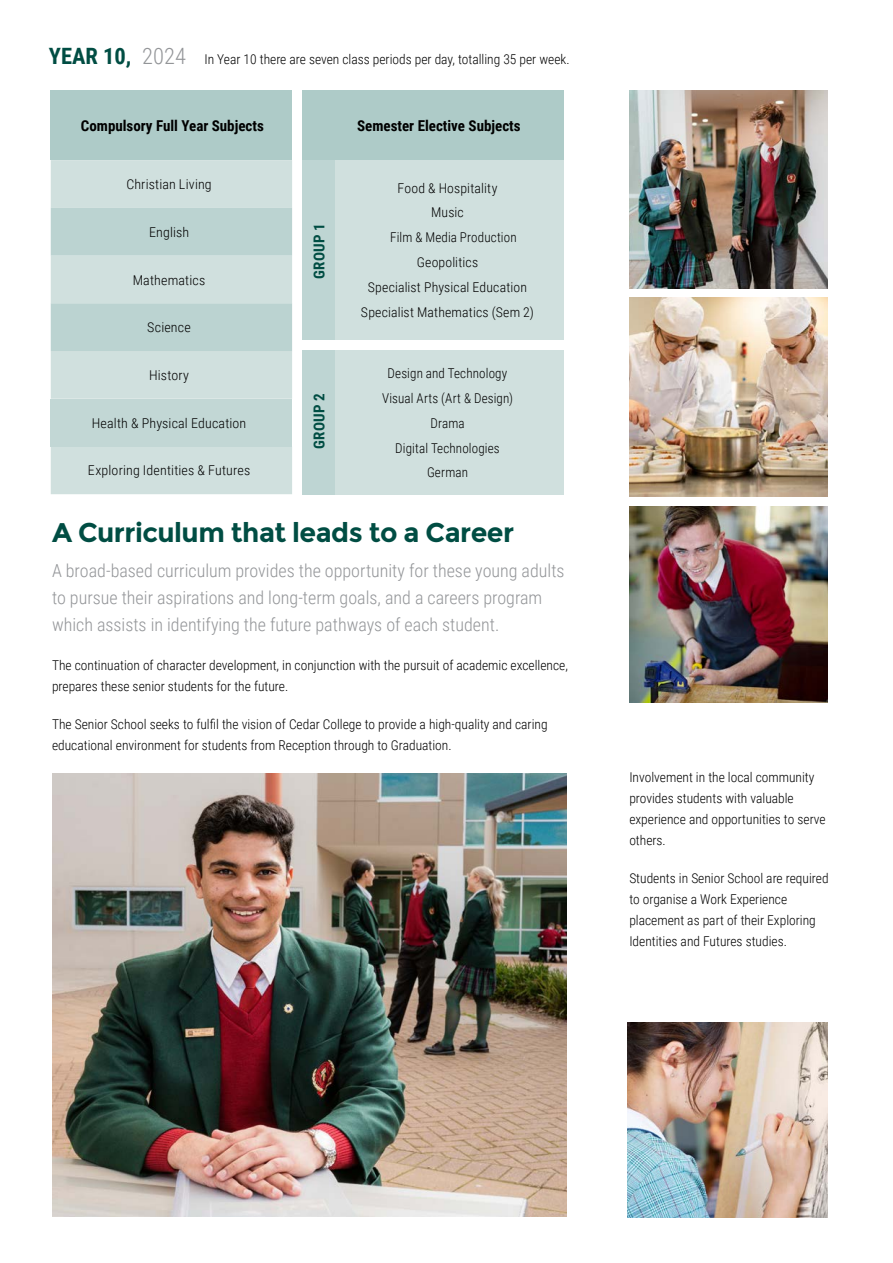
<style>
.page{position:relative;width:893px;height:1263px;background:#fff}
.page>*{position:absolute;margin:0;border:0;box-sizing:border-box;transform-origin:0 0}
.t1{font:700 27px "Montserrat";letter-spacing:-.02em;color:#004d43}
.t2{font:700 22.5px "Roboto Condensed";color:#004d43}
.t3{font:300 18px/27px "Roboto Condensed";color:#939598}
.t4{font:700 15px "Roboto Condensed";color:#000}
.t5{font:700 15px "Roboto Condensed";letter-spacing:.015em;color:#004d43}
.t6{font:300 13.5px/21px "Roboto Condensed";color:#000}
.t7{font:300 13.5px "Roboto Condensed";color:#000;scale:1.04 1}
.s1{font-weight:300;color:#939598}
</style>
<div class="page">
<img style="left:52px;top:774px;width:514px;height:442px">
<img style="left:627px;top:1022px;width:200px;height:196px">
<div style="left:51px;top:90px;width:241px;height:70px;background:#aecbc8"></div>
<div style="left:51px;top:160px;width:241px;height:334px;background:#d0e0de"></div>
<svg style="left:51px;top:208px;width:241px;height:143px;background:#c2d7d5"></svg>
<div style="left:51px;top:399px;width:241px;height:47px;background:#c2d7d5"></div>
<div style="left:302px;top:90px;width:262px;height:70px;background:#aecbc8"></div>
<div style="left:302px;top:160px;width:262px;height:334px;background:#d0e0de"></div>
<div style="left:302px;top:160px;width:33px;height:334px;background:#bed5d3"></div>
<div style="left:296px;top:340px;width:276px;height:10px;background:#fff"></div>
<img style="left:629px;top:298px;width:198px;height:198px">
<img style="left:629px;top:90px;width:198px;height:199px">
<img style="left:629px;top:506px;width:198px;height:196px">
<h2 class="t2" style="left:49px;top:40px;width:139px">YEAR 10, <span class="s1">2024</span></h2>
<p class="t6" style="left:204px;top:48px;width:367px">In Year 10 there are seven class periods per day, totalling 35 per week.</p>
<p class="t4" style="left:81px;top:115px;width:185px">Compulsory Full Year Subjects</p>
<p class="t7" style="left:126px;top:175px;width:84px">Christian Living</p>
<p class="t7" style="left:149px;top:222px;width:40px">English</p>
<p class="t7" style="left:133px;top:270px;width:71px">Mathematics</p>
<p class="t7" style="left:147px;top:318px;width:43px">Science</p>
<p class="t7" style="left:149px;top:366px;width:40px">History</p>
<p class="t7" style="left:92px;top:413px;width:150px">Health &amp; Physical Education</p>
<p class="t7" style="left:88px;top:461px;width:158px">Exploring Identities &amp; Futures</p>
<p class="t5" style="left:309px;top:279px;width:57px;rotate:-90deg">GROUP 1</p>
<p class="t5" style="left:309px;top:449px;width:57px;rotate:-90deg">GROUP 2</p>
<p class="t4" style="left:357px;top:115px;width:165px">Semester Elective Subjects</p>
<p class="t6" style="left:398px;top:177px;width:101px">Food &amp; Hospitality</p>
<p class="t6" style="left:431px;top:202px;width:34px">Music</p>
<p class="t6" style="left:390px;top:226px;width:128px">Film &amp; Media Production</p>
<p class="t6" style="left:417px;top:251px;width:63px">Geopolitics</p>
<p class="t6" style="left:368px;top:276px;width:161px">Specialist Physical Education</p>
<p class="t6" style="left:361px;top:301px;width:175px">Specialist Mathematics (Sem 2)</p>
<p class="t6" style="left:382px;top:361px;width:132px;line-height:24.8px;text-align:center">Design and Technology<br>Visual Arts (Art &amp; Design)<br>Drama<br>Digital Technologies<br>German</p>
<h1 class="t1" style="left:52px;top:516px;width:464px">A Curriculum that leads to a Career</h1>
<h3 class="t3" style="left:52px;top:556px;width:514px">A broad-based curriculum provides the opportunity for these young adults to pursue their aspirations and long-term goals, and a careers program which assists in identifying the future pathways of each student.</h3>
<p class="t6" style="left:52px;top:655px;width:517px">The continuation of character development, in conjunction with the pursuit of academic excellence, prepares these senior students for the future.</p>
<p class="t6" style="left:52px;top:714px;width:497px">The Senior School seeks to fulfil the vision of Cedar College to provide a high-quality and caring educational environment for students from Reception through to Graduation.</p>
<p class="t6" style="left:629px;top:766px;width:198px">Involvement in the local community provides students with valuable experience and opportunities to serve others.</p>
<p class="t6" style="left:629px;top:867px;width:201px">Students in Senior School are required to organise a Work Experience placement as part of their Exploring Identities and Futures studies.</p>
</div>
